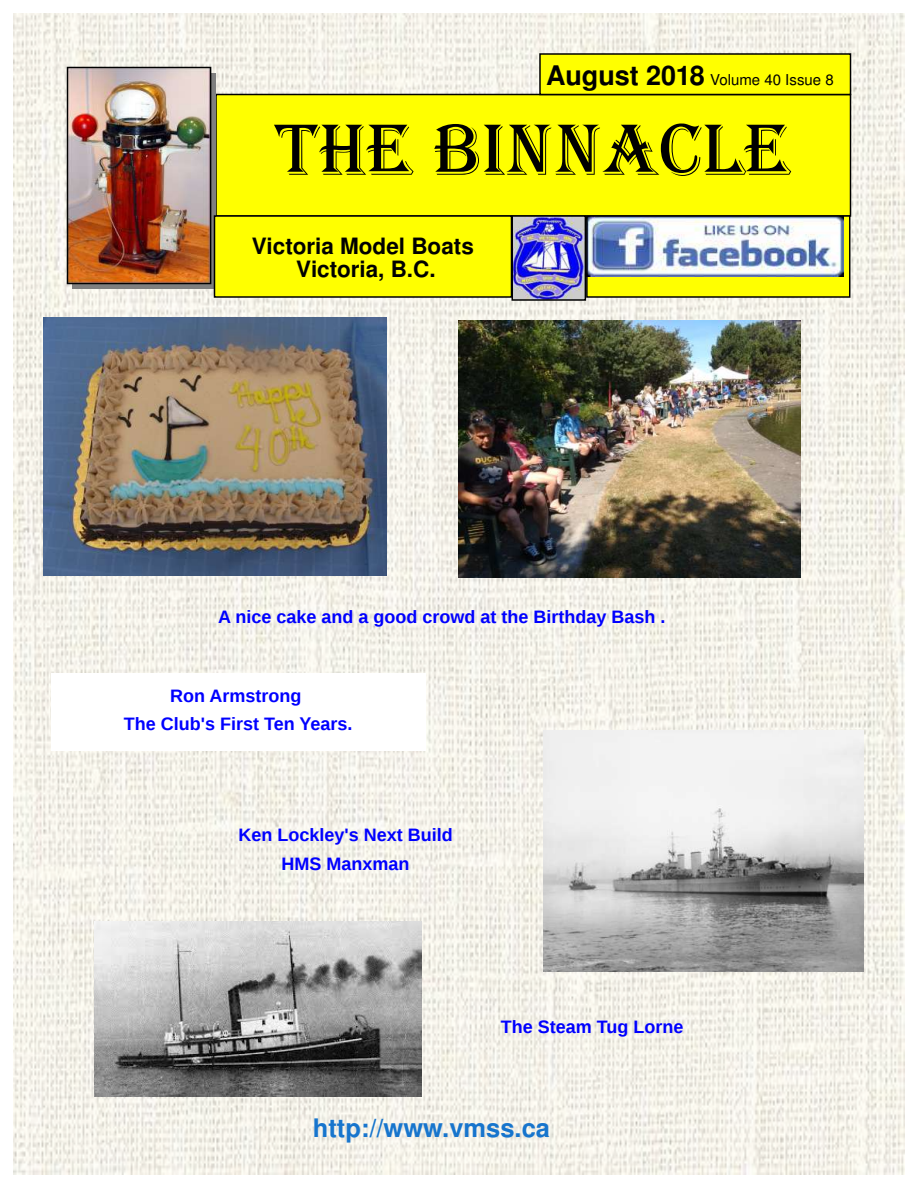
<style>
.page{position:relative;width:918px;height:1188px;background:#fff}
.page>*{position:absolute;margin:0;border:0;box-sizing:border-box;transform-origin:0 0}
.t1{font:75px "Algerian";color:#000}
.t2{font:700 25.5px "Nimbus San L";color:#1775cd}
.t3{font:700 22.5px/22.5px "Nimbus San L";color:#000;text-align:center}
.t4{font:700 18px/28.5px "Liberation Sans";color:#00f;text-align:center}
.t5{font:15px "Nimbus San L";color:#000}
.s1{font-weight:700;font-size:27px}
</style>
<div class="page">
<img style="left:14px;top:14px;width:890px;height:1160px">
<div style="left:216px;top:94px;width:634px;height:122px;background:#ff0"></div>
<div style="left:215px;top:94px;width:636px;height:123px;border:2px solid #000"></div>
<svg style="left:73px;top:73px;width:143px;height:216px;background:#747474"></svg>
<img style="left:70px;top:70px;width:138px;height:211px">
<div style="left:67px;top:67px;width:144px;height:217px;border:2px solid #000"></div>
<div style="left:214px;top:216px;width:298px;height:81px;background:#ff0"></div>
<div style="left:214px;top:215px;width:298px;height:83px;border:2px solid #000"></div>
<img style="left:514px;top:218px;width:69px;height:80px">
<div style="left:511px;top:215px;width:75px;height:86px;border:2px solid #000"></div>
<div style="left:587px;top:216px;width:263px;height:81px;background:#ff0"></div>
<img style="left:589px;top:218px;width:254px;height:58px">
<div style="left:586px;top:215px;width:264px;height:83px;border:2px solid #000"></div>
<div style="left:540px;top:54px;width:310px;height:40px;background:#ff0"></div>
<div style="left:539px;top:53px;width:312px;height:42px;border:2px solid #000"></div>
<img style="left:43px;top:318px;width:344px;height:258px">
<img style="left:459px;top:321px;width:341px;height:256px">
<div style="left:51px;top:673px;width:375px;height:78px;background:#fff"></div>
<img style="left:544px;top:730px;width:319px;height:242px">
<img style="left:94px;top:922px;width:328px;height:174px">
<p class="t5" style="left:546px;top:74px;width:289px"><span class="s1">August 2018</span> Volume 40 Issue 8</p>
<h1 class="t1" style="left:276px;top:124px;width:516px">THE BINNACLE</h1>
<p class="t3" style="left:252px;top:237px;width:224px">Victoria Model Boats<br>Victoria, B.C.</p>
<p class="t4" style="left:218px;top:603px;width:449px">A nice cake and a good crowd at the Birthday Bash .</p>
<p class="t4" style="left:124px;top:681px;width:230px">Ron Armstrong<br>The Club's First Ten Years.</p>
<p class="t4" style="left:238px;top:821px;width:216px">Ken Lockley's Next Build<br>HMS Manxman</p>
<p class="t4" style="left:501px;top:1013px;width:184px">The Steam Tug Lorne</p>
<h2 class="t2" style="left:313px;top:1118px;width:239px">http://www.vmss.ca</h2>
</div>
